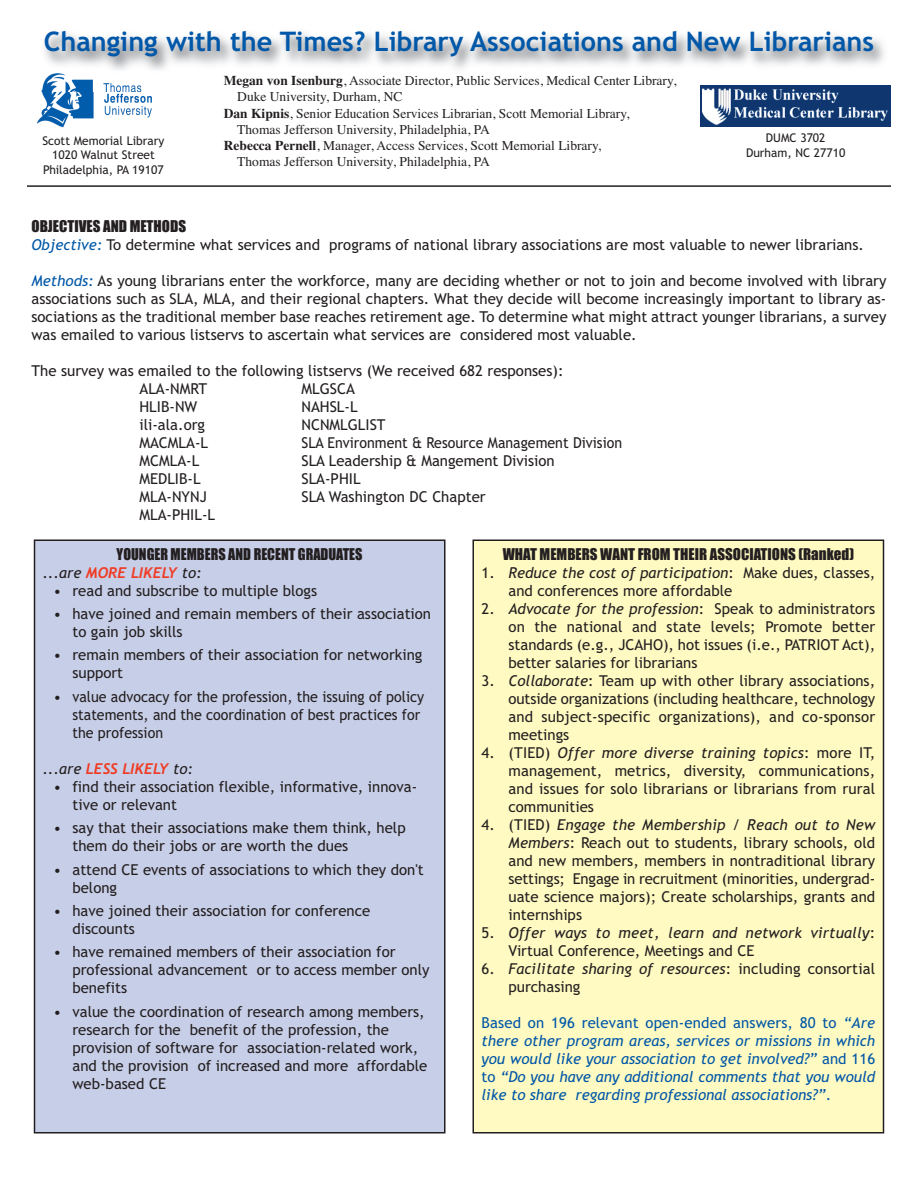
<style>
.page{position:relative;width:918px;height:1188px;background:#fff}
.page>*{position:absolute;margin:0;border:0;box-sizing:border-box;transform-origin:0 0}
.t1{font:700 27px "Trebuchet MS";color:#0157a8}
.t2{font:15px/18px "Trebuchet MS";color:#231f20}
.t3{font:italic 15px/18px "Trebuchet MS";color:#0157a8;text-align:justify}
.t4{font:italic 15px/18px "Trebuchet MS";letter-spacing:.01em;color:#231f20}
.t5{font:15px "Impact";color:#231f20}
.t6{font:15px "Trebuchet MS";color:#231f20;scale:.95 1}
.t7{font:italic 700 15px "Trebuchet";color:#ef3c25}
.t8{font:15px "Impact";color:#231f20;scale:.95 1}
.t9{font:13.5px "Times";color:#231f20}
.t10{font:12px/14.4px "Trebuchet MS";color:#231f20;text-align:center}
.s1{font-weight:700}
.s2{font-style:italic;color:#0157a8}
.s3{font-style:italic}
.s4{font-style:normal}
.s5{font-family:"Trebuchet MS";font-weight:400;color:#231f20}
</style>
<div class="page">
<div style="left:34px;top:540px;width:411px;height:593px;background:#c7cee7"></div>
<div style="left:34px;top:540px;width:412px;height:594px;border:2px solid #231f20"></div>
<img style="left:37px;top:70px;width:125px;height:58px">
<hr style="left:27px;top:185px;width:864px;height:2px;background:#231f20">
<img style="left:700px;top:85px;width:191px;height:42px">
<div style="left:473px;top:540px;width:411px;height:593px;background:#fffac1"></div>
<div style="left:472px;top:540px;width:412px;height:594px;border:2px solid #231f20"></div>
<h1 class="t1" style="left:44px;top:26px;width:832px">Changing with the Times? Library Associations and New Librarians</h1>
<p class="t9" style="left:224px;top:73px;width:454px"><span class="s1">Megan von Isenburg</span>, Associate Director, Public Services, Medical Center Library,</p>
<p class="t9" style="left:237px;top:89px;width:167px">Duke University, Durham, NC</p>
<p class="t9" style="left:224px;top:105px;width:407px"><span class="s1">Dan Kipnis</span>, Senior Education Services Librarian, Scott Memorial Library,</p>
<p class="t9" style="left:237px;top:121px;width:254px">Thomas Jefferson University, Philadelphia, PA</p>
<p class="t9" style="left:224px;top:137px;width:379px"><span class="s1">Rebecca Pernell</span>, Manager, Access Services, Scott Memorial Library,</p>
<p class="t9" style="left:237px;top:154px;width:254px">Thomas Jefferson University, Philadelphia, PA</p>
<p class="t10" style="left:42px;top:133px;width:124px">Scott Memorial Library<br>1020 Walnut Street<br>Philadelphia, PA 19107</p>
<p class="t10" style="left:746px;top:131px;width:101px">DUMC 3702<br>Durham, NC 27710</p>
<p class="t5" style="left:32px;top:218px;width:156px">OBJECTIVES AND METHODS</p>
<p class="t2" style="left:32px;top:236px;width:834px"><span class="s2">Objective:</span> To determine what services and programs of national library associations are most valuable to newer librarians.</p>
<p class="t2" style="left:32px;top:272px;width:856px;text-align:justify"><span class="s2">Methods:</span> As young librarians enter the workforce, many are deciding whether or not to join and become involved with library associations such as SLA, MLA, and their regional chapters. What they decide will become increasingly important to library as&shy;sociations as the traditional member base reaches retirement age. To determine what might attract younger librarians, a survey was emailed to various listservs to ascertain what services are considered most valuable.</p>
<p class="t2" style="left:140px;top:362px;width:426px;text-indent:-108px">The survey was emailed to the following listservs (We received 682 responses):<br>ALA-NMRT</p>
<p class="t2" style="left:302px;top:380px;width:55px">MLGSCA</p>
<p class="t2" style="left:140px;top:398px;width:59px">HLIB-NW</p>
<p class="t2" style="left:302px;top:398px;width:58px">NAHSL-L</p>
<p class="t2" style="left:140px;top:416px;width:67px">ili-ala.org</p>
<p class="t2" style="left:302px;top:416px;width:86px">NCNMLGLIST</p>
<p class="t2" style="left:140px;top:434px;width:70px">MACMLA-L</p>
<p class="t6" style="left:302px;top:434px;width:339px">SLA Environment &amp; Resource Management Division</p>
<p class="t2" style="left:140px;top:452px;width:61px">MCMLA-L</p>
<p class="t2" style="left:302px;top:452px;width:255px">SLA Leadership &amp; Mangement Division</p>
<p class="t2" style="left:140px;top:470px;width:63px">MEDLIB-L</p>
<p class="t2" style="left:302px;top:470px;width:61px">SLA-PHIL</p>
<p class="t2" style="left:140px;top:488px;width:69px">MLA-NYNJ</p>
<p class="t2" style="left:302px;top:488px;width:186px">SLA Washington DC Chapter</p>
<p class="t2" style="left:140px;top:506px;width:77px">MLA-PHIL-L</p>
<p class="t5" style="left:503px;top:546px;width:353px">WHAT MEMBERS WANT FROM THEIR ASSOCIATIONS (Ranked)</p>
<p class="t2" style="left:509px;top:564px;width:368px;text-indent:-27px">1. <span class="s3">Reduce the cost of participation</span>: Make dues, classes, and conferences more affordable</p>
<p class="t2" style="left:509px;top:600px;width:368px;text-align:justify;text-indent:-27px">2. <span class="s3">Advocate for the profession</span>: Speak to administrators on the national and state levels; Promote better standards (e.g., JCAHO), hot issues (i.e., PATRIOT Act), better salaries for librarians</p>
<p class="t2" style="left:509px;top:672px;width:368px;text-align:justify;text-indent:-27px">3. <span class="s3">Collaborate</span>: Team up with other library associations, outside organizations (including healthcare, technology and subject-specific organizations), and co-sponsor meetings</p>
<p class="t2" style="left:509px;top:744px;width:368px;text-align:justify;text-indent:-27px">4. (TIED) <span class="s3">Offer more diverse training topics</span>: more IT, management, metrics, diversity, communications, and issues for solo librarians or librarians from rural communities</p>
<p class="t2" style="left:509px;top:816px;width:368px;text-align:justify;text-indent:-27px">4. (TIED) <span class="s3">Engage the Membership / Reach out to New Members</span>: Reach out to students, library schools, old and new members, members in nontraditional library settings; Engage in recruitment (minorities, undergrad&shy;uate science majors); Create scholarships, grants and internships</p>
<p class="t4" style="left:509px;top:924px;width:368px;text-indent:-27px"><span class="s4">5.</span> Offer ways to meet, learn and network virtually<span class="s4">:<br>Virtual Conference, Meetings and CE</span></p>
<p class="t2" style="left:509px;top:960px;width:368px;text-indent:-27px">6. <span class="s3">Facilitate sharing of resources</span>: including consortial purchasing</p>
<p class="t3" style="left:482px;top:1014px;width:395px"><span class="s4">Based on 196 relevant open-ended answers, 80 to</span> “Are there other program areas, services or missions in which you would like your association to get involved?” <span class="s4">and 116 to</span> “Do you have any additional comments that you would like to share regarding professional associations?”<span class="s4">.</span></p>
<p class="t8" style="left:117px;top:546px;width:260px">YOUNGER MEMBERS AND RECENT GRADUATES</p>
<p class="t7" style="left:43px;top:564px;width:160px"><span class="s5">...are</span> MORE LIKELY <span class="s5">to:</span></p>
<p class="t2" style="left:54px;top:581px;width:265px">• read and subscribe to multiple blogs</p>
<p class="t2" style="left:72px;top:605px;width:360px;text-indent:-19px">• have joined and remain members of their association to gain job skills</p>
<p class="t2" style="left:72px;top:646px;width:351px;text-indent:-19px">• remain members of their association for networking support</p>
<p class="t2" style="left:72px;top:688px;width:353px;text-indent:-19px">• value advocacy for the profession, the issuing of policy statements, and the coordination of best practices for the profession</p>
<p class="t7" style="left:43px;top:760px;width:152px"><span class="s5">...are</span> LESS LIKELY <span class="s5">to:</span></p>
<p class="t2" style="left:72px;top:778px;width:346px;text-indent:-19px">• find their association flexible, informative, innova&shy;tive or relevant</p>
<p class="t2" style="left:72px;top:819px;width:335px;text-indent:-19px">• say that their associations make them think, help them do their jobs or are worth the dues</p>
<p class="t2" style="left:72px;top:860px;width:353px;text-indent:-19px">• attend CE events of associations to which they don't belong</p>
<p class="t2" style="left:72px;top:902px;width:299px;text-indent:-19px">• have joined their association for conference discounts</p>
<p class="t2" style="left:72px;top:943px;width:359px;text-indent:-19px">• have remained members of their association for professional advancement or to access member only benefits</p>
<p class="t2" style="left:72px;top:1003px;width:356px;text-indent:-19px">• value the coordination of research among members, research for the benefit of the profession, the provision of software for association-related work, and the provision of increased and more affordable web-based CE</p>
</div>
